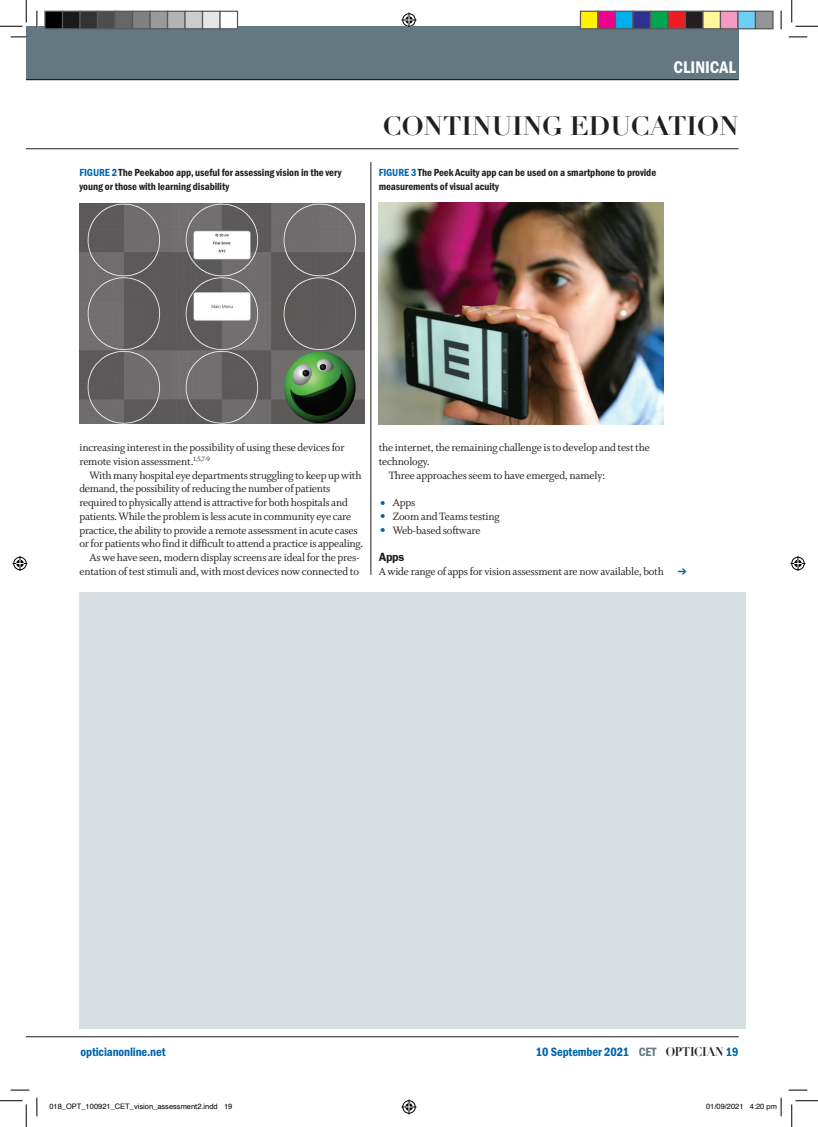
<style>
.page{position:relative;width:818px;height:1127px;background:#fff}
.page>*{position:absolute;margin:0;border:0;box-sizing:border-box;transform-origin:0 0}
.t1{font:700 26.25px "Didot LT Std";color:#231f20}
.t2{font:17.5px "ITC Franklin Gothic Std Dm Cd";color:#fff}
.t3{font:12.5px "ITC Franklin Gothic Std Dm Cd";letter-spacing:-.01em;color:#0166ac}
.t4{font:11.88px/13.8px "Whitman Roman LF";letter-spacing:-.02em;color:#231f20}
.t5{font:600 11.88px "ITC Franklin Gothic Std";color:#231f20}
.t6{font:10.62px/13.8px "ITC Franklin Gothic Std Dm Cd";letter-spacing:-.005em;color:#231f20}
.t7{font:7.5px "Helvetica";color:#000}
.s1{color:#0166ac}
.s2{font-size:20px;color:#0166ac}
.s3{color:#647882}
.s4{font-family:"Didot LT Std";font-weight:700;color:#231f20}
</style>
<div class="page">
<div style="left:26px;top:26px;width:712px;height:53px;background:#647882"></div>
<hr style="left:26px;top:148px;width:712px;height:1px;background:#231f20">
<hr style="left:26px;top:79px;width:712px;height:1px;background:#231f20">
<hr style="left:26px;top:1036px;width:713px;height:1px;background:#231f20">
<hr style="left:371px;top:162px;width:1px;height:412px;background:#231f20">
<div style="left:79px;top:592px;width:667px;height:436px;background:#d8dfe3"></div>
<img style="left:79px;top:203px;width:285px;height:220px">
<img style="left:379px;top:203px;width:285px;height:221px">
<svg style="left:11px;top:36px;width:18px;height:2px"></svg>
<svg style="left:788px;top:36px;width:19px;height:2px"></svg>
<svg style="left:11px;top:1089px;width:18px;height:1px"></svg>
<svg style="left:788px;top:1089px;width:19px;height:1px"></svg>
<svg style="left:36px;top:11px;width:2px;height:18px"></svg>
<svg style="left:36px;top:1097px;width:2px;height:18px"></svg>
<svg style="left:780px;top:11px;width:2px;height:18px"></svg>
<svg style="left:0;top:0;width:27px;height:27px"></svg>
<svg style="left:0;top:1100px;width:27px;height:26px"></svg>
<svg style="left:791px;top:0;width:27px;height:27px"></svg>
<svg style="left:791px;top:1100px;width:27px;height:26px"></svg>
<svg style="left:401px;top:13px;width:15px;height:15px"></svg>
<svg style="left:401px;top:1099px;width:15px;height:15px"></svg>
<svg style="left:13px;top:556px;width:15px;height:15px"></svg>
<svg style="left:790px;top:556px;width:15px;height:15px"></svg>
<div style="left:45px;top:11px;width:18px;height:18px;background:#000"></div>
<div style="left:44px;top:11px;width:19px;height:18px;border:1px solid #595959"></div>
<div style="left:63px;top:11px;width:17px;height:18px;background:#1a1a1a"></div>
<div style="left:62px;top:11px;width:19px;height:18px;border:1px solid #595959"></div>
<div style="left:80px;top:11px;width:18px;height:18px;background:#333"></div>
<div style="left:79px;top:11px;width:19px;height:18px;border:1px solid #595959"></div>
<div style="left:98px;top:11px;width:17px;height:18px;background:#4d4d4d"></div>
<div style="left:97px;top:11px;width:19px;height:18px;border:1px solid #595959"></div>
<div style="left:115px;top:11px;width:18px;height:18px;background:#666"></div>
<div style="left:114px;top:11px;width:19px;height:18px;border:1px solid #595959"></div>
<div style="left:133px;top:11px;width:17px;height:18px;background:#808080"></div>
<div style="left:132px;top:11px;width:19px;height:18px;border:1px solid #595959"></div>
<div style="left:150px;top:11px;width:18px;height:18px;background:#999"></div>
<div style="left:149px;top:11px;width:19px;height:18px;border:1px solid #595959"></div>
<div style="left:168px;top:11px;width:17px;height:18px;background:#b3b3b3"></div>
<div style="left:167px;top:11px;width:19px;height:18px;border:1px solid #595959"></div>
<div style="left:185px;top:11px;width:18px;height:18px;background:#ccc"></div>
<div style="left:184px;top:11px;width:19px;height:18px;border:1px solid #595959"></div>
<div style="left:203px;top:11px;width:17px;height:18px;background:#e6e6e6"></div>
<div style="left:202px;top:11px;width:19px;height:18px;border:1px solid #595959"></div>
<div style="left:220px;top:11px;width:18px;height:18px;background:#fff"></div>
<div style="left:219px;top:11px;width:19px;height:18px;border:1px solid #595959"></div>
<div style="left:580px;top:11px;width:18px;height:18px;background:#fff101"></div>
<div style="left:580px;top:11px;width:18px;height:18px;border:1px solid #595959"></div>
<div style="left:598px;top:11px;width:17px;height:18px;background:#ed028c"></div>
<div style="left:597px;top:11px;width:19px;height:18px;border:1px solid #595959"></div>
<div style="left:615px;top:11px;width:18px;height:18px;background:#00aeef"></div>
<div style="left:615px;top:11px;width:18px;height:18px;border:1px solid #595959"></div>
<div style="left:633px;top:11px;width:17px;height:18px;background:#2e3092"></div>
<div style="left:632px;top:11px;width:19px;height:18px;border:1px solid #595959"></div>
<div style="left:650px;top:11px;width:18px;height:18px;background:#00a54f"></div>
<div style="left:650px;top:11px;width:18px;height:18px;border:1px solid #595959"></div>
<div style="left:668px;top:11px;width:17px;height:18px;background:#ee1d23"></div>
<div style="left:667px;top:11px;width:19px;height:18px;border:1px solid #595959"></div>
<div style="left:685px;top:11px;width:18px;height:18px;background:#231f20"></div>
<div style="left:685px;top:11px;width:18px;height:18px;border:1px solid #595959"></div>
<div style="left:703px;top:11px;width:17px;height:18px;background:#fff79a"></div>
<div style="left:702px;top:11px;width:19px;height:18px;border:1px solid #595959"></div>
<div style="left:720px;top:11px;width:18px;height:18px;background:#f499c2"></div>
<div style="left:720px;top:11px;width:18px;height:18px;border:1px solid #595959"></div>
<div style="left:738px;top:11px;width:17px;height:18px;background:#6bcff6"></div>
<div style="left:737px;top:11px;width:19px;height:18px;border:1px solid #595959"></div>
<div style="left:755px;top:11px;width:18px;height:18px;background:#939598"></div>
<div style="left:755px;top:11px;width:18px;height:18px;border:1px solid #595959"></div>
<svg style="left:780px;top:1097px;width:2px;height:18px"></svg>
<h2 class="t2" style="left:674px;top:57px;width:64px">CLINICAL</h2>
<h1 class="t1" style="left:383px;top:109px;width:357px">CONTINUING EDUCATION</h1>
<p class="t6" style="left:79px;top:165px;width:264px"><span class="s1">FIGURE 2</span> The Peekaboo app, useful for assessing vision in the very young or those with learning disability</p>
<p class="t6" style="left:379px;top:165px;width:279px"><span class="s1">FIGURE 3</span> The Peek Acuity app can be used on a smartphone to provide measurements of visual acuity</p>
<p class="t4" style="left:79px;top:440px;width:267px">increasing interest in the possibility of using these devices for remote vision assessment.<sup>1,5,7-9</sup></p>
<p class="t4" style="left:89px;top:468px;width:273px">With many hospital eye departments struggling to keep up with</p>
<p class="t4" style="left:79px;top:482px;width:253px">demand, the possibility of reducing the number of patients</p>
<p class="t4" style="left:79px;top:495px;width:270px">required to physically attend is attractive for both hospitals and</p>
<p class="t4" style="left:79px;top:509px;width:273px">patients. While the problem is less acute in community eye care</p>
<p class="t4" style="left:79px;top:523px;width:280px">practice, the ability to provide a remote assessment in acute cases</p>
<p class="t4" style="left:79px;top:537px;width:285px">or for patients who find it difficult to attend a practice is appealing.</p>
<p class="t4" style="left:89px;top:550px;width:272px">As we have seen, modern display screens are ideal for the pres-</p>
<p class="t4" style="left:79px;top:564px;width:281px">entation of test stimuli and, with most devices now connected to</p>
<p class="t4" style="left:379px;top:440px;width:273px">the internet, the remaining challenge is to develop and test the</p>
<p class="t4" style="left:379px;top:454px;width:52px">technology.</p>
<p class="t4" style="left:389px;top:468px;width:218px">Three approaches seem to have emerged, namely:</p>
<p class="t4" style="left:379px;top:495px;width:38px"><span class="s2">•</span> Apps</p>
<p class="t4" style="left:379px;top:509px;width:123px"><span class="s2">•</span> Zoom and Teams testing</p>
<p class="t4" style="left:379px;top:523px;width:103px"><span class="s2">•</span> Web-based software</p>
<p class="t5" style="left:379px;top:550px;width:27px">Apps</p>
<p class="t4" style="left:379px;top:564px;width:287px">A wide range of apps for vision assessment are now available, both</p>
<p class="t3" style="left:81px;top:1044px;width:86px">opticianonline.net</p>
<p class="t3" style="left:536px;top:1044px;width:204px">10 September 2021 <span class="s3">CET</span> <span class="s4">OPTICIAN</span> 19</p>
<p class="t7" style="left:49px;top:1100px;width:185px">018_OPT_100921_CET_vision_assessment2.indd 19</p>
<p class="t7" style="left:706px;top:1100px;width:72px">01/09/2021 4:20 pm</p>
</div>
